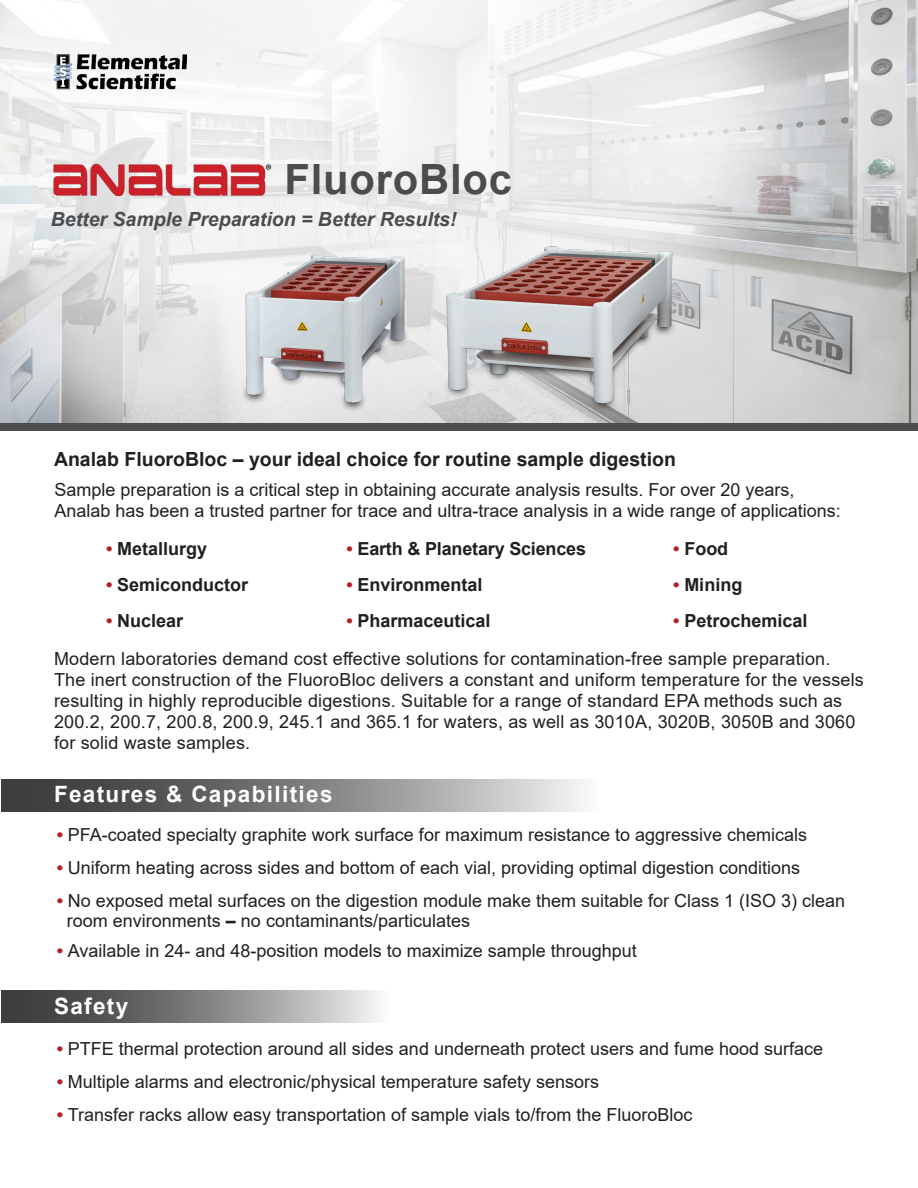
<style>
.page{position:relative;width:918px;height:1188px;background:#fff}
.page>*{position:absolute;margin:0;border:0;box-sizing:border-box;transform-origin:0 0}
.t1{font:700 41.7px "Arial";letter-spacing:.02em;color:#4b4c4d}
.t2{font:700 22.5px "Arial";letter-spacing:.06em;color:#fff}
.t3{font:700 19.5px "Arial";color:#231f20}
.t4{font:italic 700 19.5px "Arial";color:#4b4c4d}
.t5{font:18px/21px "Arial";color:#231f20}
.t6{font:700 18px "Arial";color:#231f20}
.s1{color:#b61f24}
.s2{font-weight:700;color:#b61f24}
.s3{font-weight:700}
</style>
<div class="page">
<svg style="left:0;top:0;width:918px;height:423px"></svg>
<svg style="left:1px;top:779px;width:582px;height:33px;background:#838383"></svg>
<svg style="left:1px;top:990px;width:377px;height:33px;background:#838383"></svg>
<div style="left:0;top:423px;width:918px;height:8px;background:#4b4c4d"></div>
<svg style="left:590px;top:407px;width:27px;height:5px"></svg>
<svg style="left:339px;top:405px;width:28px;height:7px"></svg>
<img style="left:237px;top:243px;width:177px;height:162px">
<img style="left:436px;top:235px;width:245px;height:172px">
<img style="left:53px;top:162px;width:219px;height:34px">
<img style="left:54px;top:54px;width:133px;height:36px">
<p class="t1" style="left:284px;top:150px;width:229px">FluoroBloc</p>
<p class="t4" style="left:51px;top:206px;width:407px">Better Sample Preparation = Better Results!</p>
<p class="t3" style="left:54px;top:445px;width:623px">Analab FluoroBloc – your ideal choice for routine sample digestion</p>
<p class="t5" style="left:54px;top:479px;width:788px">Sample preparation is a critical step in obtaining accurate analysis results. For over 20 years,<br>Analab has been a trusted partner for trace and ultra-trace analysis in a wide range of applications:</p>
<p class="t6" style="left:106px;top:536px;width:102px"><span class="s1">•</span> Metallurgy</p>
<p class="t6" style="left:106px;top:572px;width:143px"><span class="s1">•</span> Semiconductor</p>
<p class="t6" style="left:106px;top:608px;width:78px"><span class="s1">•</span> Nuclear</p>
<p class="t6" style="left:347px;top:536px;width:241px"><span class="s1">•</span> Earth &amp; Planetary Sciences</p>
<p class="t6" style="left:347px;top:572px;width:137px"><span class="s1">•</span> Environmental</p>
<p class="t6" style="left:347px;top:608px;width:145px"><span class="s1">•</span> Pharmaceutical</p>
<p class="t6" style="left:673px;top:536px;width:57px"><span class="s1">•</span> Food</p>
<p class="t6" style="left:673px;top:572px;width:71px"><span class="s1">•</span> Mining</p>
<p class="t6" style="left:673px;top:608px;width:136px"><span class="s1">•</span> Petrochemical</p>
<p class="t5" style="left:54px;top:649px;width:811px">Modern laboratories demand cost effective solutions for contamination-free sample preparation.<br>The inert construction of the FluoroBloc delivers a constant and uniform temperature for the vessels resulting in highly reproducible digestions. Suitable for a range of standard EPA methods such as 200.2, 200.7, 200.8, 200.9, 245.1 and 365.1 for waters, as well as 3010A, 3020B, 3050B and 3060 for solid waste samples.</p>
<p class="t2" style="left:54px;top:779px;width:280px">Features &amp; Capabilities</p>
<p class="t5" style="left:57px;top:825px;width:752px"><span class="s2">•</span> PFA-coated specialty graphite work surface for maximum resistance to aggressive chemicals</p>
<p class="t5" style="left:57px;top:858px;width:745px"><span class="s2">•</span> Uniform heating across sides and bottom of each vial, providing optimal digestion conditions</p>
<p class="t5" style="left:67px;top:891px;width:780px;line-height:19.5px;text-indent:-10px"><span class="s2">•</span> No exposed metal surfaces on the digestion module make them suitable for Class 1 (ISO 3) clean room environments <span class="s3">–</span> no contaminants/particulates</p>
<p class="t5" style="left:57px;top:940px;width:581px"><span class="s2">•</span> Available in 24- and 48-position models to maximize sample throughput</p>
<p class="t2" style="left:54px;top:990px;width:76px">Safety</p>
<p class="t5" style="left:57px;top:1038px;width:768px"><span class="s2">•</span> PTFE thermal protection around all sides and underneath protect users and fume hood surface</p>
<p class="t5" style="left:57px;top:1071px;width:544px"><span class="s2">•</span> Multiple alarms and electronic/physical temperature safety sensors</p>
<p class="t5" style="left:57px;top:1104px;width:637px"><span class="s2">•</span> Transfer racks allow easy transportation of sample vials to/from the FluoroBloc</p>
</div>
